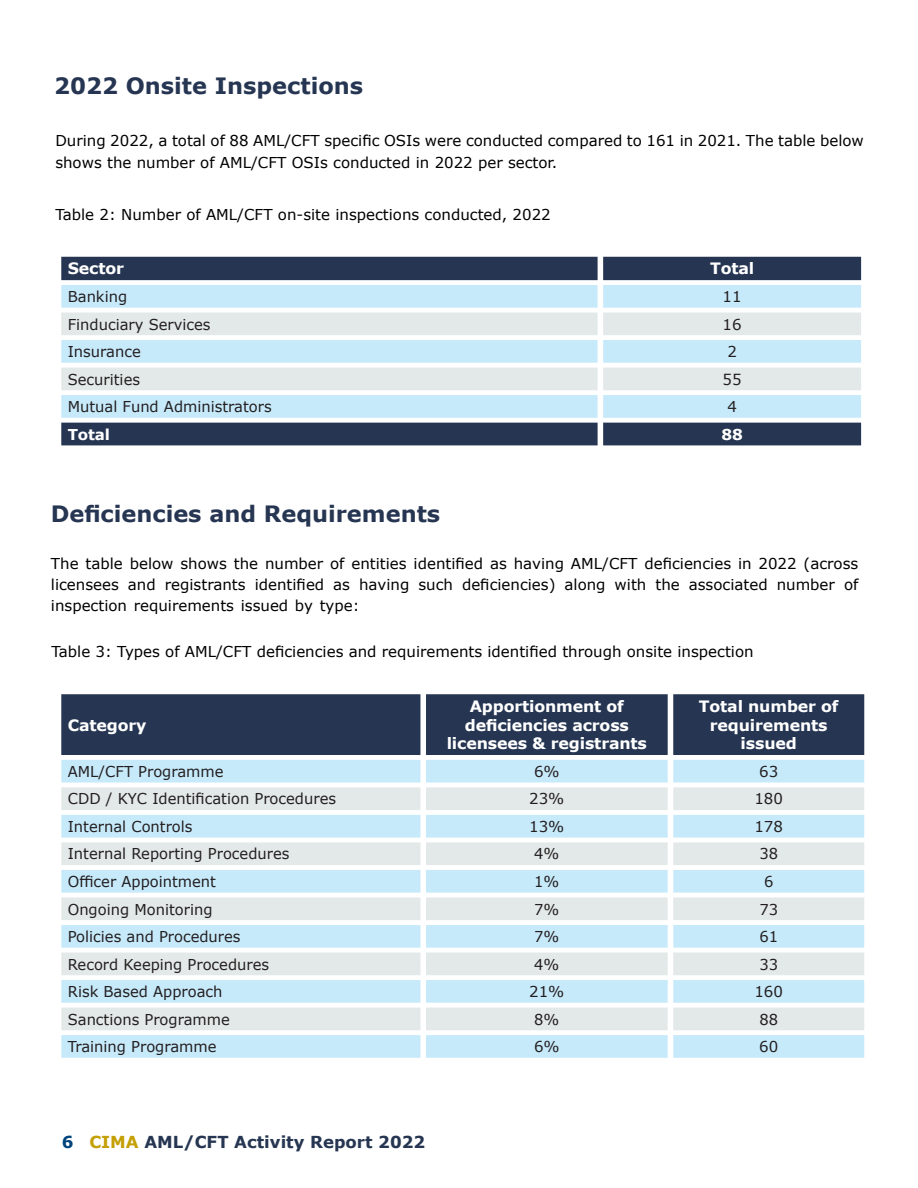
<style>
.page{position:relative;width:918px;height:1188px;background:#fff}
.page>*{position:absolute;margin:0;border:0;box-sizing:border-box;transform-origin:0 0}
.t1{font:700 22.5px "Verdana";color:#263652}
.t2{font:700 16.5px "Verdana";color:#263652}
.t3{font:700 15.6px/18.8px "Verdana";letter-spacing:-.01em;color:#fff;text-align:center}
.t4{font:15px/21px "Verdana";color:#000}
.t5{font:15px "Verdana";color:#231f20}
.t6{font:700 15px "Verdana";letter-spacing:-.01em;color:#fff}
.s1{color:#00447c}
.s2{color:#c49f05}
</style>
<div class="page">
<div style="left:61px;top:257px;width:800px;height:188px;background:#263652"></div>
<div style="left:61px;top:285px;width:800px;height:133px;background:#c7eafb"></div>
<svg style="left:61px;top:313px;width:800px;height:77px;background:#d9e9ee"></svg>
<div style="left:598px;top:254px;width:5px;height:194px;background:#fff"></div>
<div style="left:59px;top:280px;width:805px;height:5px;background:#fff"></div>
<div style="left:59px;top:308px;width:805px;height:5px;background:#fff"></div>
<div style="left:59px;top:335px;width:805px;height:5px;background:#fff"></div>
<div style="left:59px;top:363px;width:805px;height:5px;background:#fff"></div>
<div style="left:59px;top:390px;width:805px;height:5px;background:#fff"></div>
<div style="left:59px;top:418px;width:805px;height:5px;background:#fff"></div>
<div style="left:59px;top:692px;width:808px;height:65px;background:#263652"></div>
<div style="left:61px;top:760px;width:803px;height:298px;background:#c7eafb"></div>
<svg style="left:61px;top:787px;width:803px;height:243px;background:#d7e9f0"></svg>
<div style="left:56px;top:689px;width:5px;height:374px;background:#fff"></div>
<div style="left:864px;top:689px;width:6px;height:374px;background:#fff"></div>
<div style="left:420px;top:692px;width:6px;height:368px;background:#fff"></div>
<div style="left:668px;top:692px;width:5px;height:368px;background:#fff"></div>
<div style="left:59px;top:689px;width:808px;height:5px;background:#fff"></div>
<div style="left:59px;top:755px;width:808px;height:5px;background:#fff"></div>
<hr style="left:59px;top:783px;width:808px;height:4px;background:#fff">
<div style="left:59px;top:810px;width:808px;height:5px;background:#fff"></div>
<hr style="left:59px;top:838px;width:808px;height:4px;background:#fff">
<div style="left:59px;top:865px;width:808px;height:5px;background:#fff"></div>
<hr style="left:59px;top:893px;width:808px;height:4px;background:#fff">
<div style="left:59px;top:920px;width:808px;height:5px;background:#fff"></div>
<div style="left:59px;top:948px;width:808px;height:5px;background:#fff"></div>
<div style="left:59px;top:975px;width:808px;height:5px;background:#fff"></div>
<div style="left:59px;top:1003px;width:808px;height:5px;background:#fff"></div>
<div style="left:59px;top:1030px;width:808px;height:5px;background:#fff"></div>
<h1 class="t1" style="left:54px;top:76px;width:311px">2022 Onsite Inspections</h1>
<p class="t4" style="left:55px;top:130px;width:810px;line-height:22.5px">During 2022, a total of 88 AML/CFT specific OSIs were conducted compared to 161 in 2021. The table below shows the number of AML/CFT OSIs conducted in 2022 per sector.</p>
<p class="t4" style="left:55px;top:205px;width:497px">Table 2: Number of AML/CFT on-site inspections conducted, 2022</p>
<p class="t3" style="left:68px;top:261px;width:58px">Sector</p>
<p class="t3" style="left:710px;top:261px;width:46px">Total</p>
<p class="t5" style="left:68px;top:291px;width:61px">Banking</p>
<p class="t5" style="left:723px;top:291px;width:21px">11</p>
<p class="t5" style="left:68px;top:318px;width:144px">Finduciary Services</p>
<p class="t5" style="left:723px;top:318px;width:21px">16</p>
<p class="t5" style="left:68px;top:346px;width:75px">Insurance</p>
<p class="t5" style="left:727px;top:346px;width:11px">2</p>
<p class="t5" style="left:68px;top:373px;width:74px">Securities</p>
<p class="t5" style="left:723px;top:373px;width:21px">55</p>
<p class="t5" style="left:68px;top:401px;width:206px">Mutual Fund Administrators</p>
<p class="t5" style="left:727px;top:401px;width:11px">4</p>
<p class="t6" style="left:68px;top:428px;width:44px">Total</p>
<p class="t6" style="left:721px;top:428px;width:23px">88</p>
<h1 class="t1" style="left:51px;top:505px;width:391px">Deficiencies and Requirements</h1>
<p class="t4" style="left:51px;top:554px;width:809px;text-align:justify">The table below shows the number of entities identified as having AML/CFT deficiencies in 2022 (across licensees and registrants identified as having such deficiencies) along with the associated number of inspection requirements issued by type:</p>
<p class="t4" style="left:51px;top:643px;width:704px">Table 3: Types of AML/CFT deficiencies and requirements identified through onsite inspection</p>
<p class="t3" style="left:68px;top:717px;width:80px">Category</p>
<p class="t3" style="left:447px;top:698px;width:202px">Apportionment of deficiencies across licensees &amp; registrants</p>
<p class="t3" style="left:699px;top:698px;width:141px">Total number of requirements issued</p>
<p class="t5" style="left:68px;top:765px;width:157px">AML/CFT Programme</p>
<p class="t5" style="left:534px;top:765px;width:27px">6%</p>
<p class="t5" style="left:759px;top:765px;width:21px">63</p>
<p class="t5" style="left:68px;top:793px;width:270px">CDD / KYC Identification Procedures</p>
<p class="t5" style="left:529px;top:793px;width:37px">23%</p>
<p class="t5" style="left:754px;top:793px;width:30px">180</p>
<p class="t5" style="left:68px;top:820px;width:126px">Internal Controls</p>
<p class="t5" style="left:529px;top:820px;width:37px">13%</p>
<p class="t5" style="left:754px;top:820px;width:30px">178</p>
<p class="t5" style="left:68px;top:848px;width:223px">Internal Reporting Procedures</p>
<p class="t5" style="left:534px;top:848px;width:27px">4%</p>
<p class="t5" style="left:759px;top:848px;width:20px">38</p>
<p class="t5" style="left:68px;top:876px;width:150px">Officer Appointment</p>
<p class="t5" style="left:534px;top:876px;width:27px">1%</p>
<p class="t5" style="left:764px;top:876px;width:11px">6</p>
<p class="t5" style="left:68px;top:903px;width:146px">Ongoing Monitoring</p>
<p class="t5" style="left:534px;top:903px;width:27px">7%</p>
<p class="t5" style="left:759px;top:903px;width:20px">73</p>
<p class="t5" style="left:68px;top:931px;width:174px">Policies and Procedures</p>
<p class="t5" style="left:534px;top:931px;width:27px">7%</p>
<p class="t5" style="left:759px;top:931px;width:20px">61</p>
<p class="t5" style="left:68px;top:958px;width:203px">Record Keeping Procedures</p>
<p class="t5" style="left:534px;top:958px;width:27px">4%</p>
<p class="t5" style="left:759px;top:958px;width:20px">33</p>
<p class="t5" style="left:68px;top:986px;width:156px">Risk Based Approach</p>
<p class="t5" style="left:529px;top:986px;width:37px">21%</p>
<p class="t5" style="left:754px;top:986px;width:30px">160</p>
<p class="t5" style="left:68px;top:1013px;width:164px">Sanctions Programme</p>
<p class="t5" style="left:534px;top:1013px;width:27px">8%</p>
<p class="t5" style="left:759px;top:1013px;width:20px">88</p>
<p class="t5" style="left:68px;top:1041px;width:150px">Training Programme</p>
<p class="t5" style="left:534px;top:1041px;width:27px">6%</p>
<p class="t5" style="left:759px;top:1041px;width:21px">60</p>
<p class="t2" style="left:62px;top:1136px;width:365px"><span class="s1">6</span> <span class="s2">CIMA</span> AML/CFT Activity Report 2022</p>
</div>
